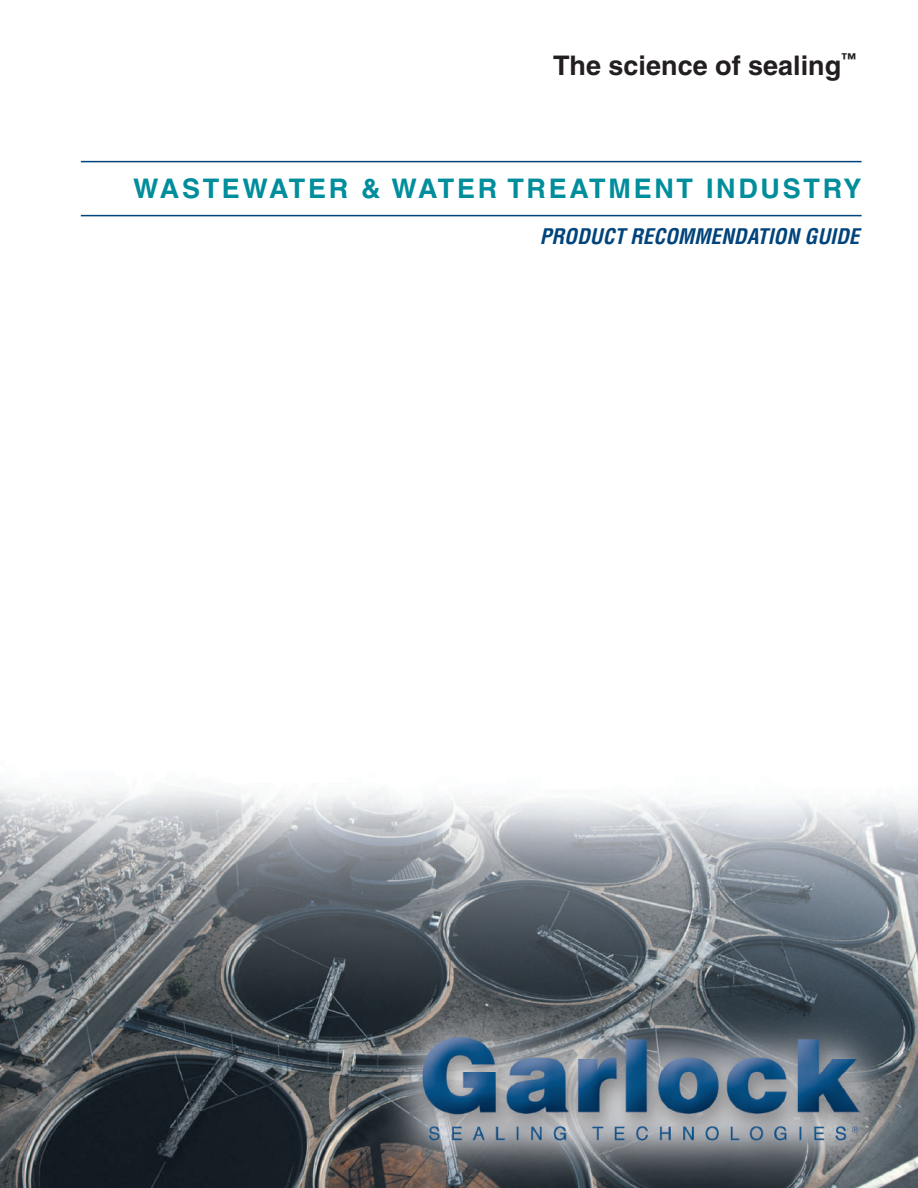
<style>
.page{position:relative;width:918px;height:1188px;background:#fff}
.page>*{position:absolute;margin:0;border:0;box-sizing:border-box;transform-origin:0 0}
.t1{font:700 27px "Helvetica";letter-spacing:.1em;color:#008d9c}
.t2{font:700 27px "Helvetica";color:#231f20}
.t3{font:italic 700 condensed 21px "Helvetica";color:#00447b}
</style>
<div class="page">
<img style="left:0;top:786px;width:918px;height:402px">
<hr style="left:81px;top:161px;width:781px;height:1px;background:#00447b">
<hr style="left:81px;top:215px;width:781px;height:1px;background:#00447b">
<p class="t2" style="left:553px;top:49px;width:305px">The science of sealing<sup>™</sup></p>
<p class="t1" style="left:133px;top:172px;width:730px">WASTEWATER &amp; WATER TREATMENT INDUSTRY</p>
<p class="t3" style="left:540px;top:223px;width:321px">PRODUCT RECOMMENDATION GUIDE</p>
</div>
